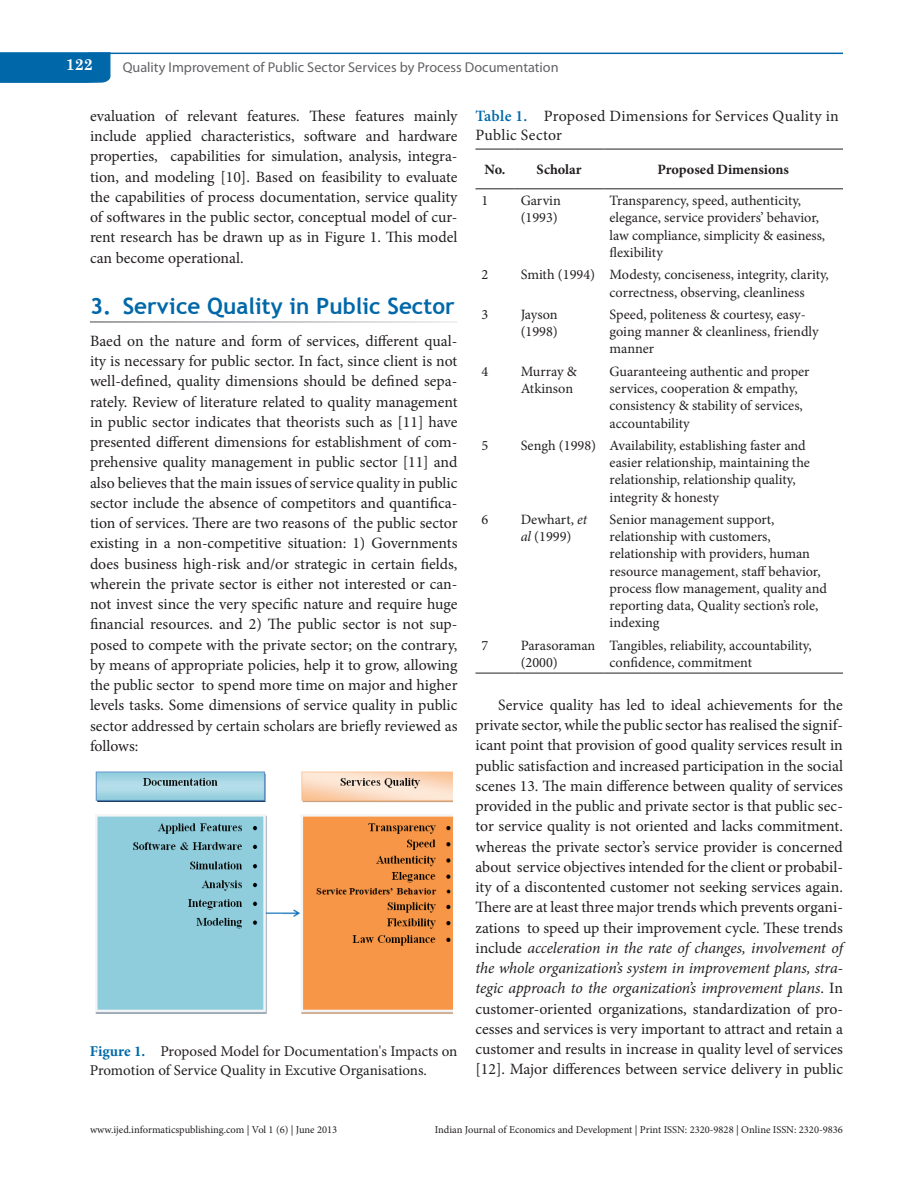
<style>
.page{position:relative;width:918px;height:1188px;background:#fff}
.page>*{position:absolute;margin:0;border:0;box-sizing:border-box;transform-origin:0 0}
.t1{font:700 22.5px "Trebuchet MS";color:#0068a9}
.Text_Ind{font:15.75px/20.2px "Minion Pro";color:#231f20;text-align:justify}
.Text{font:15.75px/20.2px "Minion Pro";color:#231f20;text-align:justify}
.TabTitle{font:15.75px/18.8px "Minion Pro";letter-spacing:.02em;color:#231f20}
.Folio{font:700 15.75px "Century Schoolbook";color:#fff}
.Fig_cap{font:15px/19.5px "Minion Pro";color:#231f20}
.TabBody{font:14.25px/17.2px "Minion Pro";color:#231f20}
.RH{font:14.25px "Myriad Pro";color:#636366}
.TabCH{font:700 14.25px "Minion Pro";color:#231f20}
.Text-2{font:10.5px "Minion Pro";color:#231f20}
.s1{font-weight:700;color:#0068a9}
.s2{font-weight:600;color:#0068a9}
.s3{font-style:italic}
</style>
<div class="page">
<hr style="left:88px;top:53px;width:755px;height:1px;background:#0068a9">
<div style="left:0;top:52px;width:110px;height:31px;background:#0068a9"></div>
<hr style="left:476px;top:149px;width:39px;height:1px;background:#231f20">
<hr style="left:515px;top:149px;width:89px;height:1px;background:#231f20">
<hr style="left:604px;top:149px;width:239px;height:1px;background:#231f20">
<hr style="left:476px;top:188px;width:39px;height:1px;background:#231f20">
<hr style="left:515px;top:188px;width:89px;height:1px;background:#231f20">
<hr style="left:604px;top:188px;width:239px;height:1px;background:#231f20">
<hr style="left:476px;top:673px;width:39px;height:1px;background:#231f20">
<hr style="left:515px;top:673px;width:89px;height:1px;background:#231f20">
<hr style="left:604px;top:673px;width:239px;height:1px;background:#231f20">
<img style="left:95px;top:771px;width:358px;height:243px">
<p class="Folio" style="left:66px;top:52px;width:29px">122</p>
<p class="RH" style="left:123px;top:60px;width:437px">Quality Improvement of Public Sector Services by Process Documentation</p>
<p class="Text_Ind" style="left:90px;top:106px;width:369px">evaluation of relevant features. These features mainly include applied characteristics, software and hardware properties, capabilities for simulation, analysis, integra&shy;tion, and modeling [10]. Based on feasibility to evaluate the capabilities of process documentation, service quality of softwares in the public sector, conceptual model of cur&shy;rent research has be drawn up as in Figure 1. This model can become operational.</p>
<h1 class="t1" style="left:90px;top:292px;width:366px">3. Service Quality in Public Sector</h1>
<p class="Text" style="left:90px;top:331px;width:369px">Baed on the nature and form of services, different qual&shy;ity is necessary for public sector. In fact, since client is not well-defined, quality dimensions should be defined sepa&shy;rately. Review of literature related to quality management in public sector indicates that theorists such as [11] have presented different dimensions for establishment of com&shy;prehensive quality management in public sector [11] and also believes that the main issues of service quality in public sector include the absence of competitors and quantifica&shy;tion of services. There are two reasons of the public sector existing in a non-competitive situation: 1) Governments does business high-risk and/or strategic in certain fields, wherein the private sector is either not interested or can&shy;not invest since the very specific nature and require huge financial resources. and 2) The public sector is not sup&shy;posed to compete with the private sector; on the contrary, by means of appropriate policies, help it to grow, allowing the public sector to spend more time on major and higher levels tasks. Some dimensions of service quality in public sector addressed by certain scholars are briefly reviewed as follows:</p>
<p class="Fig_cap" style="left:90px;top:1041px;width:369px"><span class="s1">Figure 1.</span> Proposed Model for Documentation's Impacts on<br>Promotion of Service Quality in Excutive Organisations.</p>
<p class="TabTitle" style="left:476px;top:107px;width:365px"><span class="s2">Table 1.</span> Proposed Dimensions for Services Quality in<br>Public Sector</p>
<p class="TabCH" style="left:485px;top:160px;width:23px">No.</p>
<p class="TabCH" style="left:537px;top:160px;width:47px">Scholar</p>
<p class="TabCH" style="left:658px;top:160px;width:133px">Proposed Dimensions</p>
<p class="TabBody" style="left:482px;top:192px;width:8px">1</p>
<p class="TabBody" style="left:521px;top:192px;width:42px">Garvin (1993)</p>
<p class="TabBody" style="left:610px;top:192px;width:217px">Transparency, speed, authenticity, elegance, service providers’ behavior, law compliance, simplicity &amp; easiness, flexibility</p>
<p class="TabBody" style="left:482px;top:266px;width:8px">2</p>
<p class="TabBody" style="left:521px;top:266px;width:76px">Smith (1994)</p>
<p class="TabBody" style="left:610px;top:266px;width:221px">Modesty, conciseness, integrity, clarity, correctness, observing, cleanliness</p>
<p class="TabBody" style="left:482px;top:306px;width:8px">3</p>
<p class="TabBody" style="left:521px;top:306px;width:39px">Jayson (1998)</p>
<p class="TabBody" style="left:610px;top:306px;width:211px">Speed, politeness &amp; courtesy, easy&shy;going manner &amp; cleanliness, friendly manner</p>
<p class="TabBody" style="left:482px;top:363px;width:8px">4</p>
<p class="TabBody" style="left:521px;top:363px;width:58px">Murray &amp;<br>Atkinson</p>
<p class="TabBody" style="left:610px;top:363px;width:201px">Guaranteeing authentic and proper services, cooperation &amp; empathy, consistency &amp; stability of services, accountability</p>
<p class="TabBody" style="left:482px;top:437px;width:8px">5</p>
<p class="TabBody" style="left:521px;top:437px;width:77px">Sengh (1998)</p>
<p class="TabBody" style="left:610px;top:437px;width:202px">Availability, establishing faster and easier relationship, maintaining the relationship, relationship quality, integrity &amp; honesty</p>
<p class="TabBody" style="left:482px;top:511px;width:8px">6</p>
<p class="TabBody" style="left:521px;top:511px;width:68px">Dewhart, <span class="s3">et al</span> (1999)</p>
<p class="TabBody" style="left:610px;top:511px;width:219px">Senior management support, relationship with customers, relationship with providers, human resource management, staff behavior, process flow management, quality and reporting data, Quality section’s role, indexing</p>
<p class="TabBody" style="left:482px;top:637px;width:8px">7</p>
<p class="TabBody" style="left:521px;top:637px;width:76px">Parasoraman (2000)</p>
<p class="TabBody" style="left:610px;top:637px;width:204px">Tangibles, reliability, accountability, confidence, commitment</p>
<p class="Text_Ind" style="left:476px;top:695px;width:369px;text-indent:22px">Service quality has led to ideal achievements for the private sector, while the public sector has realised the signif&shy;icant point that provision of good quality services result in public satisfaction and increased participation in the social scenes 13. The main difference between quality of services provided in the public and private sector is that public sec&shy;tor service quality is not oriented and lacks commitment. whereas the private sector’s service provider is concerned about service objectives intended for the client or probabil&shy;ity of a discontented customer not seeking services again.<br>There are at least three major trends which prevents organi&shy;zations to speed up their improvement cycle. These trends include <span class="s3">acceleration in the rate of changes, involvement of the whole organization’s system in improvement plans, stra&shy;tegic approach to the organization’s improvement plans</span>. In customer-oriented organizations, standardization of pro&shy;cesses and services is very important to attract and retain a customer and results in increase in quality level of services [12]. Major differences between service delivery in public</p>
<p class="Text-2" style="left:90px;top:1123px;width:249px">www.ijed.informaticspublishing.com | Vol 1 (6) | June 2013</p>
<p class="Text-2" style="left:435px;top:1123px;width:410px">Indian Journal of Economics and Development | Print ISSN: 2320-9828 | Online ISSN: 2320-9836</p>
</div>
